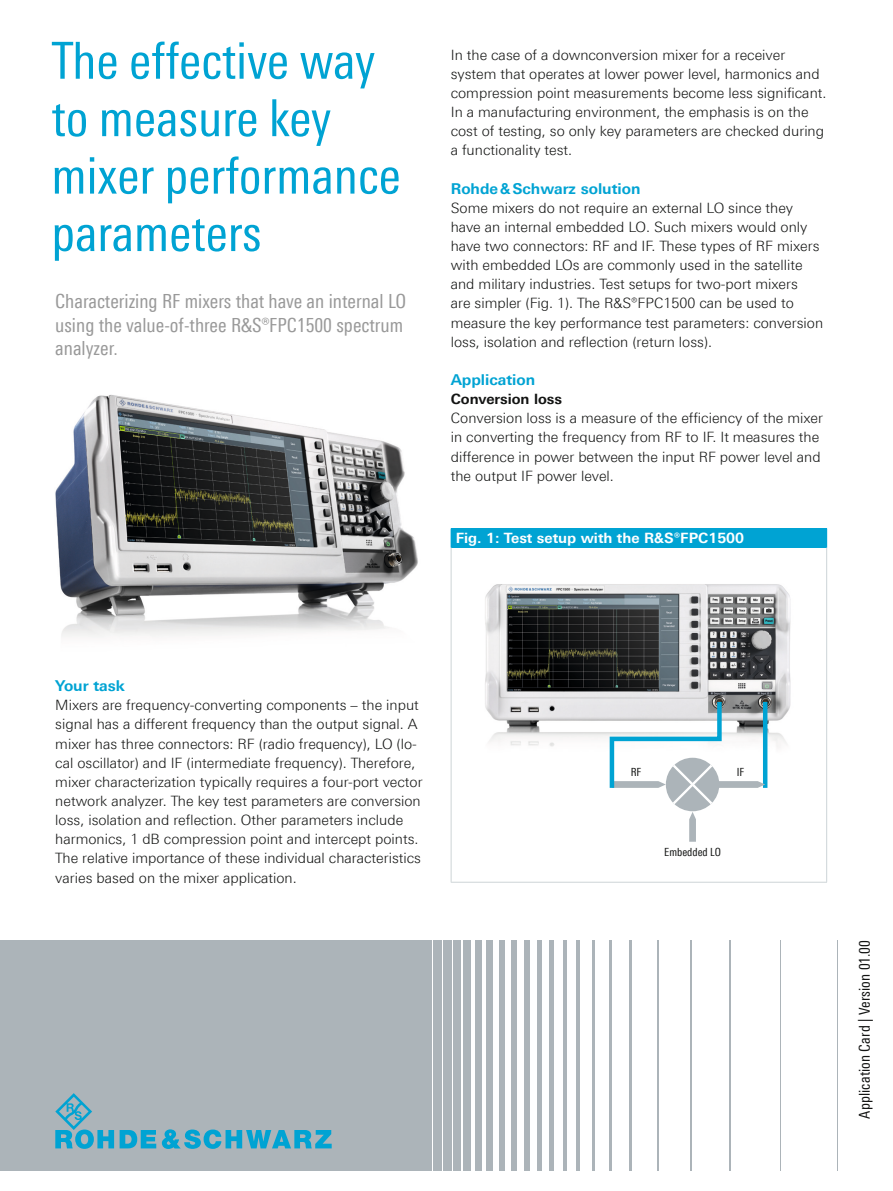
<style>
.page{position:relative;width:893px;height:1191px;background:#fff}
.page>*{position:absolute;margin:0;border:0;box-sizing:border-box;transform-origin:0 0}
.t1{font:51px/57.4px "Linotype Univers 420 Cn";color:#00a3d3}
.t2{font:19.5px/23.4px "Linotype Univers 420 Cn";color:#999}
.t3{font:700 15px "Linotype Univers 630";color:#00a3d3}
.t4{font:15px "Linotype Univers 420 Cn";letter-spacing:.005em;color:#131413}
.t5{font:300 14.25px/19.2px "Linotype Univers 330";color:#131413}
.t6{font:700 14.25px "Linotype Univers 630";color:#fff}
.t7{font:700 14.25px "Linotype Univers 630";color:#131413}
.t8{font:11.25px "Linotype Univers 420 Cn";color:#131413}
</style>
<div class="page">
<img style="left:55px;top:395px;width:363px;height:242px">
<div style="left:451px;top:528px;width:376px;height:19px;background:#00a3d3"></div>
<hr style="left:451px;top:547px;width:1px;height:335px;background:#cdd4d7">
<hr style="left:826px;top:547px;width:1px;height:335px;background:#cdd4d7">
<hr style="left:451px;top:882px;width:376px;height:1px;background:#cdd4d7">
<img style="left:485px;top:584px;width:306px;height:204px">
<div style="left:666px;top:758px;width:53px;height:53px;background:#acb4b9;border-radius:50%"></div>
<svg style="left:689px;top:812px;width:7px;height:29px"></svg>
<hr style="left:763px;top:702px;width:4px;height:86px;background:#00a3d3">
<svg style="left:607px;top:697px;width:158px;height:107px"></svg>
<div style="left:0;top:940px;width:432px;height:230px;background:#acb4b9"></div>
<div style="left:433px;top:940px;width:9px;height:230px;background:#acb4b9"></div>
<div style="left:443px;top:940px;width:8px;height:230px;background:#acb4b9"></div>
<div style="left:453px;top:940px;width:8px;height:230px;background:#acb4b9"></div>
<div style="left:464px;top:940px;width:7px;height:230px;background:#acb4b9"></div>
<div style="left:475px;top:940px;width:6px;height:230px;background:#acb4b9"></div>
<div style="left:487px;top:940px;width:6px;height:230px;background:#acb4b9"></div>
<div style="left:499px;top:940px;width:6px;height:230px;background:#acb4b9"></div>
<div style="left:511px;top:940px;width:6px;height:230px;background:#acb4b9"></div>
<div style="left:524px;top:940px;width:5px;height:230px;background:#acb4b9"></div>
<hr style="left:537px;top:940px;width:4px;height:230px;background:#acb4b9">
<hr style="left:550px;top:940px;width:4px;height:230px;background:#acb4b9">
<hr style="left:563px;top:940px;width:4px;height:230px;background:#acb4b9">
<hr style="left:576px;top:940px;width:4px;height:230px;background:#acb4b9">
<hr style="left:592px;top:940px;width:3px;height:230px;background:#acb4b9">
<hr style="left:609px;top:940px;width:3px;height:230px;background:#acb4b9">
<hr style="left:630px;top:940px;width:2px;height:230px;background:#acb4b9">
<hr style="left:658px;top:940px;width:1px;height:230px;background:#acb4b9">
<hr style="left:690px;top:940px;width:2px;height:230px;background:#acb4b9">
<hr style="left:730px;top:940px;width:1px;height:230px;background:#acb4b9">
<hr style="left:780px;top:940px;width:1px;height:230px;background:#acb4b9">
<hr style="left:837px;top:940px;width:1px;height:230px;background:#acb4b9">
<svg style="left:120px;top:1130px;width:36px;height:18px"></svg>
<svg style="left:55px;top:1093px;width:59px;height:56px"></svg>
<svg style="left:162px;top:1129px;width:170px;height:20px"></svg>
<h1 class="t1" style="left:51px;top:32px;width:351px">The effective way to measure key mixer performance parameters</h1>
<h2 class="t2" style="left:55px;top:290px;width:353px">Characterizing RF mixers that have an internal LO using the value-of-three R&amp;S®FPC1500 spectrum analyzer.</h2>
<p class="t5" style="left:451px;top:45px;width:377px">In the case of a downconversion mixer for a receiver system that operates at lower power level, harmonics and compression point measurements become less significant.<br>In a manufacturing environment, the emphasis is on the cost of testing, so only key parameters are checked during a functionality test.</p>
<p class="t3" style="left:451px;top:179px;width:191px">Rohde&amp;Schwarz solution</p>
<p class="t5" style="left:451px;top:198px;width:374px">Some mixers do not require an external LO since they have an internal embedded LO. Such mixers would only have two connectors: RF and IF. These types of RF mixers with embedded LOs are commonly used in the satellite and military industries. Test setups for two-port mixers<br>are simpler (Fig. 1). The R&amp;S®FPC1500 can be used to measure the key performance test parameters: conversion loss, isolation and reflection (return loss).</p>
<p class="t3" style="left:451px;top:370px;width:86px">Application</p>
<p class="t7" style="left:451px;top:390px;width:113px">Conversion loss</p>
<p class="t5" style="left:451px;top:408px;width:374px">Conversion loss is a measure of the efficiency of the mixer in converting the frequency from RF to IF. It measures the difference in power between the input RF power level and the output IF power level.</p>
<p class="t6" style="left:456px;top:529px;width:290px">Fig. 1: Test setup with the R&amp;S®FPC1500</p>
<p class="t3" style="left:55px;top:677px;width:71px">Your task</p>
<p class="t5" style="left:55px;top:695px;width:369px">Mixers are frequency-converting components – the input signal has a different frequency than the output signal. A mixer has three connectors: RF (radio frequency), LO (lo&shy;cal oscillator) and IF (intermediate frequency). Therefore, mixer characterization typically requires a four-port vector network analyzer. The key test parameters are conversion loss, isolation and reflection. Other parameters include harmonics, 1 dB compression point and intercept points.<br>The relative importance of these individual characteristics varies based on the mixer application.</p>
<p class="t8" style="left:631px;top:765px;width:12px">RF</p>
<p class="t8" style="left:737px;top:765px;width:9px">IF</p>
<p class="t8" style="left:664px;top:845px;width:58px">Embedded LO</p>
<p class="t4" style="left:856px;top:1118px;width:180px;rotate:-90deg">Application Card | Version 01.00</p>
</div>
